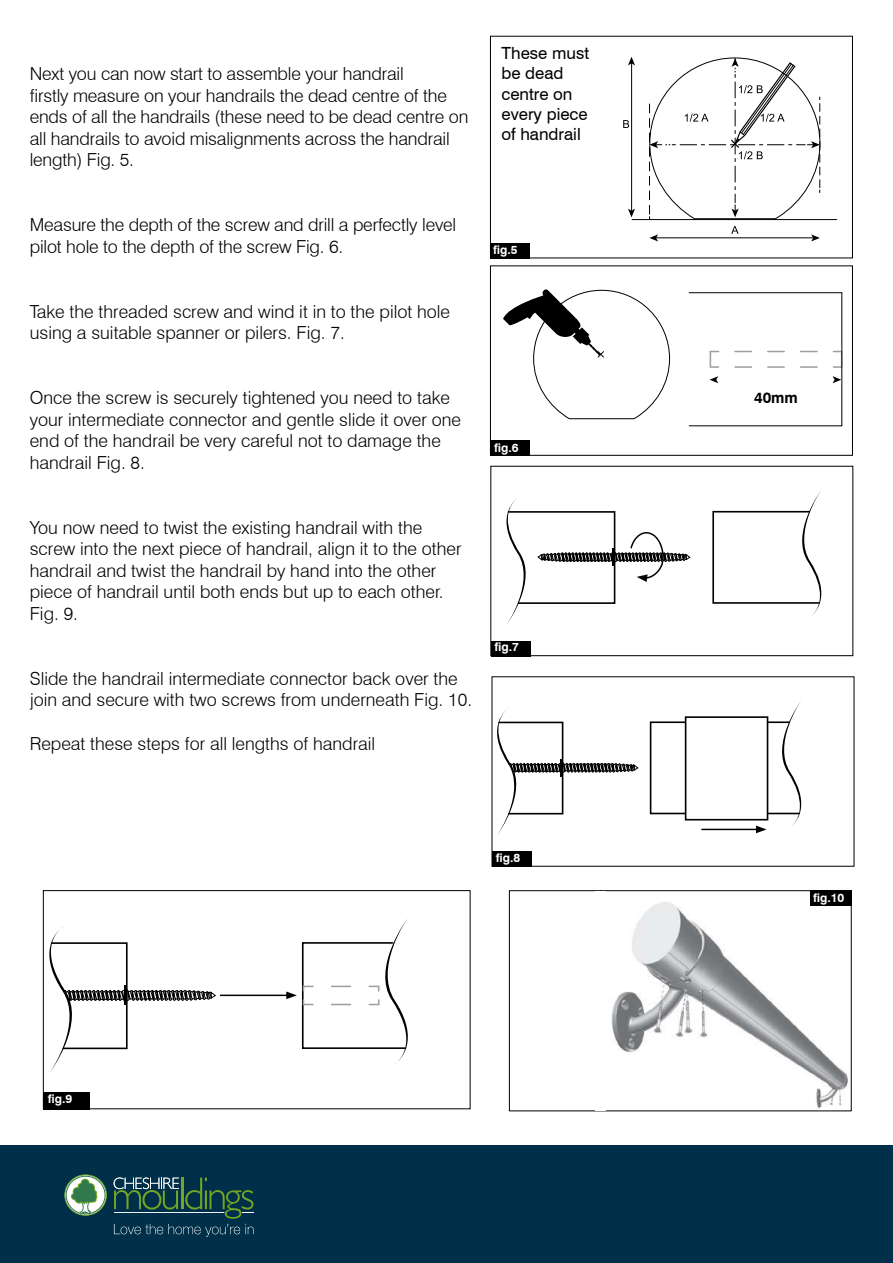
<style>
.page{position:relative;width:893px;height:1263px;background:#fff}
.page>*{position:absolute;margin:0;border:0;box-sizing:border-box;transform-origin:0 0}
.t1{font:300 18px/21.6px "Swiss 721 BT";color:#000}
.t2{font:16.8px/20.1px "Swiss 721 BT";color:#000}
.t3{font:700 15.15px "Swiss 721 BT";color:#000}
.t4{font:700 12px "Swiss 721 BT";color:#fff}
</style>
<div class="page">
<div style="left:0;top:1145px;width:893px;height:118px;background:#002f49"></div>
<hr style="left:656px;top:237px;width:157px;height:1px;background:#000">
<svg style="left:811px;top:234px;width:9px;height:7px"></svg>
<svg style="left:649px;top:234px;width:9px;height:7px"></svg>
<hr style="left:631px;top:63px;width:1px;height:148px;background:#000">
<svg style="left:628px;top:209px;width:7px;height:8px"></svg>
<svg style="left:628px;top:57px;width:7px;height:8px"></svg>
<svg style="left:731px;top:226px;width:8px;height:8px"></svg>
<svg style="left:623px;top:120px;width:6px;height:8px"></svg>
<hr style="left:632px;top:219px;width:205px;height:1px;background:#000">
<div style="left:490px;top:36px;width:363px;height:222px;border:1px solid #000"></div>
<div style="left:490px;top:243px;width:40px;height:15px;background:#000"></div>
<svg style="left:649px;top:57px;width:172px;height:163px"></svg>
<svg style="left:491px;top:706px;width:148px;height:130px"></svg>
<div style="left:492px;top:852px;width:40px;height:15px;background:#000"></div>
<svg style="left:649px;top:701px;width:153px;height:132px"></svg>
<svg style="left:42px;top:925px;width:174px;height:148px"></svg>
<hr style="left:125px;top:985px;width:2px;height:20px;background:#000">
<div style="left:43px;top:890px;width:428px;height:219px;border:1px solid #000"></div>
<div style="left:43px;top:1092px;width:47px;height:17px;background:#000"></div>
<hr style="left:220px;top:994px;width:69px;height:2px;background:#000">
<svg style="left:286px;top:919px;width:122px;height:146px"></svg>
<svg style="left:709px;top:350px;width:134px;height:19px"></svg>
<div style="left:689px;top:292px;width:153px;height:134px;border:1px solid #000"></div>
<svg style="left:832px;top:376px;width:9px;height:7px"></svg>
<svg style="left:710px;top:376px;width:8px;height:7px"></svg>
<div style="left:490px;top:265px;width:363px;height:191px;border:1px solid #000"></div>
<div style="left:490px;top:441px;width:40px;height:15px;background:#000"></div>
<svg style="left:503px;top:289px;width:167px;height:130px"></svg>
<svg style="left:506px;top:499px;width:185px;height:125px"></svg>
<div style="left:490px;top:466px;width:363px;height:190px;border:1px solid #000"></div>
<div style="left:491px;top:641px;width:39px;height:15px;background:#000"></div>
<svg style="left:712px;top:491px;width:110px;height:125px"></svg>
<img style="left:611px;top:902px;width:237px;height:207px">
<div style="left:509px;top:890px;width:343px;height:221px;border:1px solid #000"></div>
<div style="left:810px;top:891px;width:41px;height:15px;background:#000"></div>
<div style="left:595px;top:891px;width:11px;height:219px;background:#fff"></div>
<svg style="left:65px;top:1175px;width:41px;height:40px"></svg>
<div style="left:65px;top:1175px;width:42px;height:40px;border:1px solid #72a623;border-radius:50%"></div>
<div style="left:66px;top:1176px;width:39px;height:38px;border:1px solid #30794d;border-radius:50%"></div>
<svg style="left:71px;top:1179px;width:27px;height:35px"></svg>
<svg style="left:114px;top:1177px;width:139px;height:60px"></svg>
<p class="t1" style="left:30px;top:63px;width:440px">Next you can now start to assemble your handrail<br>firstly measure on your handrails the dead centre of the ends of all the handrails (these need to be dead centre on all handrails to avoid misalignments across the handrail length) Fig. 5.</p>
<p class="t1" style="left:30px;top:214px;width:428px">Measure the depth of the screw and drill a perfectly level pilot hole to the depth of the screw Fig. 6.</p>
<p class="t1" style="left:30px;top:300px;width:422px">Take the threaded screw and wind it in to the pilot hole using a suitable spanner or pilers. Fig. 7.</p>
<p class="t1" style="left:30px;top:387px;width:433px">Once the screw is securely tightened you need to take your intermediate connector and gentle slide it over one end of the handrail be very careful not to damage the handrail Fig. 8.</p>
<p class="t1" style="left:30px;top:516px;width:433px">You now need to twist the existing handrail with the screw into the next piece of handrail, align it to the other handrail and twist the handrail by hand into the other piece of handrail until both ends but up to each other.<br>Fig. 9.</p>
<p class="t1" style="left:30px;top:667px;width:444px">Slide the handrail intermediate connector back over the join and secure with two screws from underneath Fig. 10.</p>
<p class="t1" style="left:30px;top:732px;width:347px">Repeat these steps for all lengths of handrail</p>
<p class="t2" style="left:502px;top:43px;width:89px">These must be dead centre on every piece of handrail</p>
<p class="t4" style="left:493px;top:242px;width:26px">fig.5</p>
<p class="t4" style="left:494px;top:440px;width:26px">fig.6</p>
<p class="t4" style="left:494px;top:640px;width:26px">fig.7</p>
<p class="t4" style="left:496px;top:851px;width:26px">fig.8</p>
<p class="t4" style="left:48px;top:1091px;width:26px">fig.9</p>
<p class="t3" style="left:754px;top:388px;width:45px">40mm</p>
<p class="t4" style="left:813px;top:890px;width:33px">fig.10</p>
</div>
